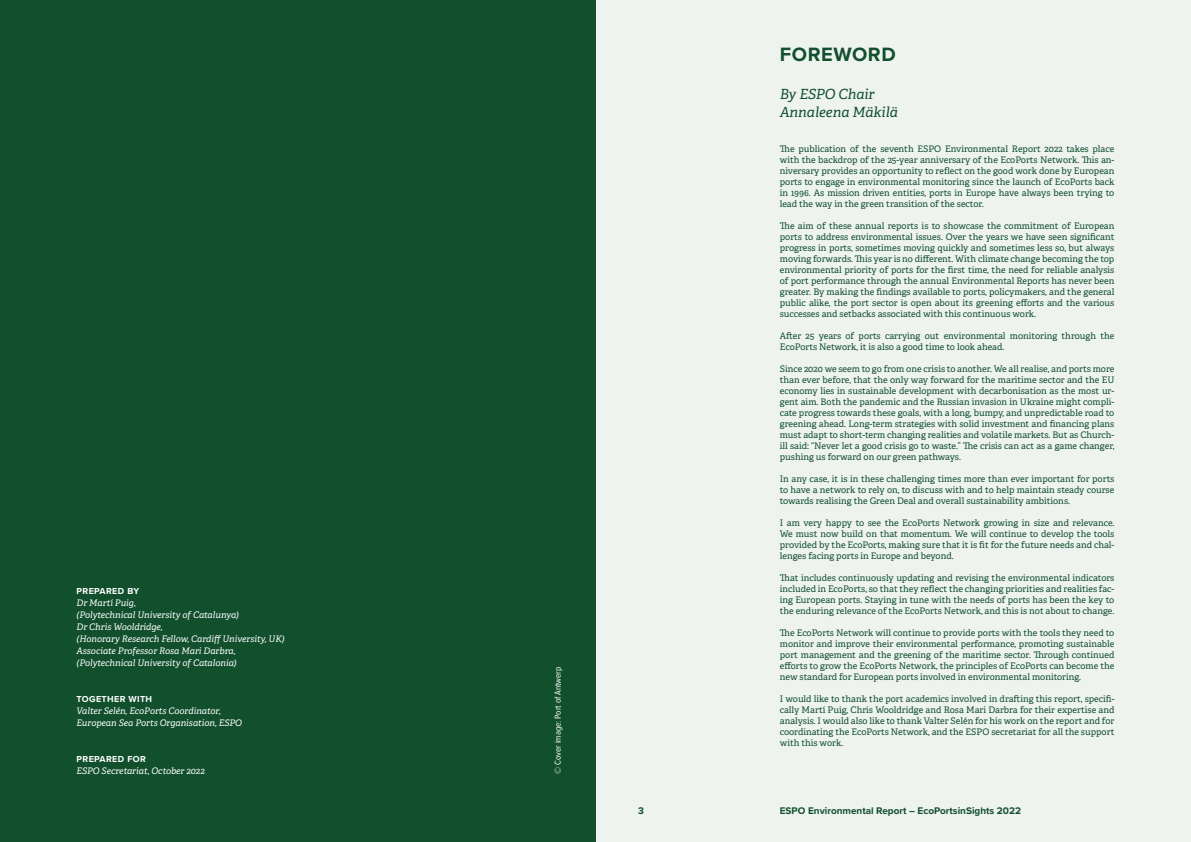
<style>
.page{position:relative;width:1191px;height:842px;background:#fff}
.page>*{position:absolute;margin:0;border:0;box-sizing:border-box;transform-origin:0 0}
.t1{font:700 20px "Proxima Nova";letter-spacing:.03em;color:#114f2d}
.t2{font:italic 14px/18px "Adelle";color:#114f2d}
.t3{font:700 10px "Proxima Nova";color:#114f2d}
.t4{font:9px/11px "Adelle";color:#114f2d;text-align:justify}
.t5{font:italic 9px/12px "Adelle";color:#fff}
.t6{font:700 9px "Proxima Nova";letter-spacing:.04em;color:#fff}
.t7{font:9px "Proxima Nova Cond";color:#fff}
</style>
<div class="page">
<div style="left:595px;top:0;width:596px;height:842px;background:#eef3f0"></div>
<div style="left:0;top:0;width:595px;height:842px;background:#114f2d"></div>
<p class="t6" style="left:77px;top:584px;width:64px">PREPARED BY</p>
<p class="t5" style="left:77px;top:597px;width:209px">Dr Martí Puig,<br>(Polytechnical University of Catalunya)<br>Dr Chris Wooldridge,<br>(Honorary Research Fellow, Cardiff University, UK)<br>Associate Professor Rosa Mari Darbra, (Polytechnical University of Catalonia)</p>
<p class="t6" style="left:77px;top:692px;width:77px">TOGETHER WITH</p>
<p class="t5" style="left:77px;top:705px;width:167px">Valter Selén, EcoPorts Coordinator,<br>European Sea Ports Organisation, ESPO</p>
<p class="t6" style="left:77px;top:752px;width:71px">PREPARED FOR</p>
<p class="t5" style="left:77px;top:765px;width:130px">ESPO Secretariat, October 2022</p>
<p class="t7" style="left:551px;top:774px;width:109px;rotate:-90deg">© Cover image: Port of Antwerp</p>
<h1 class="t1" style="left:780px;top:40px;width:117px">FOREWORD</h1>
<h2 class="t2" style="left:780px;top:85px;width:120px">By ESPO Chair<br>Annaleena Mäkilä</h2>
<p class="t4" style="left:780px;top:144px;width:336px">The publication of the seventh ESPO Environmental Report 2022 takes place with the backdrop of the 25-year anniversary of the EcoPorts Network. This an&shy;niversary provides an opportunity to reflect on the good work done by European ports to engage in environmental monitoring since the launch of EcoPorts back in 1996. As mission driven entities, ports in Europe have always been trying to lead the way in the green transition of the sector.</p>
<p class="t4" style="left:780px;top:221px;width:336px">The aim of these annual reports is to showcase the commitment of European ports to address environmental issues. Over the years we have seen significant progress in ports, sometimes moving quickly and sometimes less so, but always moving forwards. This year is no different. With climate change becoming the top environmental priority of ports for the first time, the need for reliable analysis of port performance through the annual Environmental Reports has never been greater. By making the findings available to ports, policymakers, and the general public alike, the port sector is open about its greening efforts and the various successes and setbacks associated with this continuous work.</p>
<p class="t4" style="left:780px;top:331px;width:336px">After 25 years of ports carrying out environmental monitoring through the<br>EcoPorts Network, it is also a good time to look ahead.</p>
<p class="t4" style="left:780px;top:364px;width:336px">Since 2020 we seem to go from one crisis to another. We all realise, and ports more than ever before, that the only way forward for the maritime sector and the EU economy lies in sustainable development with decarbonisation as the most ur&shy;gent aim. Both the pandemic and the Russian invasion in Ukraine might compli&shy;cate progress towards these goals, with a long, bumpy, and unpredictable road to greening ahead. Long-term strategies with solid investment and financing plans must adapt to short-term changing realities and volatile markets. But as Church&shy;ill said: “Never let a good crisis go to waste.” The crisis can act as a game changer, pushing us forward on our green pathways.</p>
<p class="t4" style="left:780px;top:474px;width:336px">In any case, it is in these challenging times more than ever important for ports to have a network to rely on, to discuss with and to help maintain steady course towards realising the Green Deal and overall sustainability ambitions.</p>
<p class="t4" style="left:780px;top:518px;width:336px">I am very happy to see the EcoPorts Network growing in size and relevance.<br>We must now build on that momentum. We will continue to develop the tools provided by the EcoPorts, making sure that it is fit for the future needs and chal&shy;lenges facing ports in Europe and beyond.</p>
<p class="t4" style="left:780px;top:573px;width:336px">That includes continuously updating and revising the environmental indicators included in EcoPorts, so that they reflect the changing priorities and realities fac&shy;ing European ports. Staying in tune with the needs of ports has been the key to the enduring relevance of the EcoPorts Network, and this is not about to change.</p>
<p class="t4" style="left:780px;top:628px;width:336px">The EcoPorts Network will continue to provide ports with the tools they need to monitor and improve their environmental performance, promoting sustainable port management and the greening of the maritime sector. Through continued efforts to grow the EcoPorts Network, the principles of EcoPorts can become the new standard for European ports involved in environmental monitoring.</p>
<p class="t4" style="left:780px;top:694px;width:336px">I would like to thank the port academics involved in drafting this report, specifi&shy;cally Martí Puig, Chris Wooldridge and Rosa Mari Darbra for their expertise and analysis. I would also like to thank Valter Selén for his work on the report and for coordinating the EcoPorts Network, and the ESPO secretariat for all the support with this work.</p>
<p class="t3" style="left:638px;top:803px;width:7px">3</p>
<p class="t3" style="left:780px;top:803px;width:243px">ESPO Environmental Report – EcoPortsinSights 2022</p>
</div>
